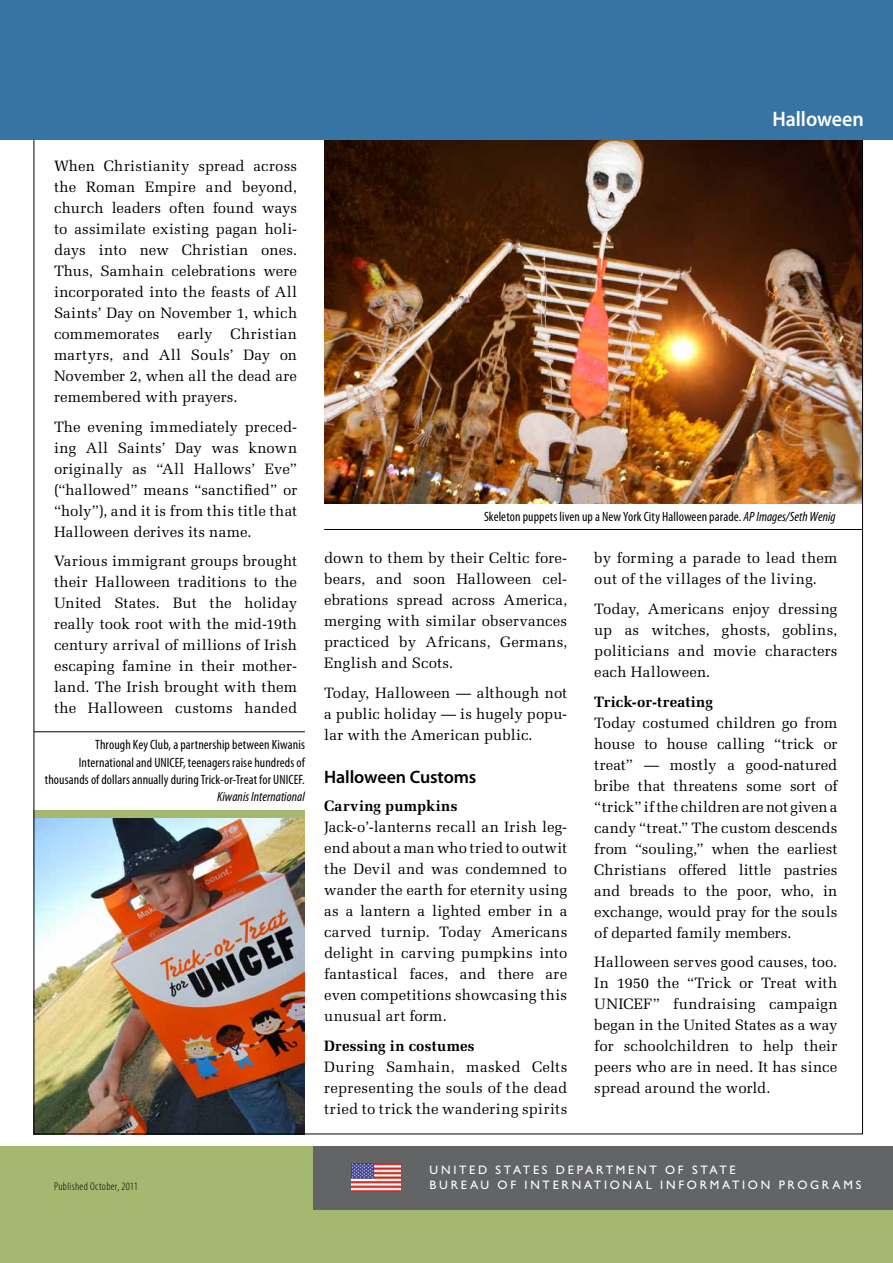
<style>
.page{position:relative;width:893px;height:1263px;background:#fff}
.page>*{position:absolute;margin:0;border:0;box-sizing:border-box;transform-origin:0 0}
.t1{font:600 21px "Myriad Pro";color:#fff;scale:.95 1}
.t2{font:600 18px "Myriad Pro";letter-spacing:-.005em;color:#000}
.t3{font:15px/21px "Melior LT Std";letter-spacing:.01em;color:#000;text-align:justify}
.t4{font:700 15px "Melior LT Std";letter-spacing:.015em;color:#000}
.t5{font:condensed 13.5px/17.2px "Myriad Pro";letter-spacing:.005em;color:#000;text-align:right}
.t6{font:italic condensed 13.5px "Myriad Pro";letter-spacing:.005em;color:#000}
.t7{font:12.3px "Gill Sans Std";letter-spacing:.22em;color:#fff}
.t8{font:300 condensed 11.25px "Myriad Pro";letter-spacing:.03em;color:#000}
.s1{font-style:italic}
</style>
<div class="page">
<img style="left:36px;top:818px;width:269px;height:314px">
<hr style="left:34px;top:731px;width:271px;height:1px;background:#000">
<div style="left:34px;top:811px;width:271px;height:7px;background:#a4b96f"></div>
<img style="left:324px;top:139px;width:537px;height:365px">
<div style="left:0;top:0;width:893px;height:139px;background:#3874a3"></div>
<hr style="left:324px;top:529px;width:539px;height:1px;background:#000">
<div style="left:0;top:1146px;width:893px;height:117px;background:#a4b96f"></div>
<div style="left:313px;top:1146px;width:580px;height:63px;background:#636466"></div>
<img style="left:351px;top:1164px;width:49px;height:28px">
<h1 class="t1" style="left:772px;top:107px;width:98px">Halloween</h1>
<p class="t3" style="left:54px;top:155px;width:245px">When Christianity spread across the Roman Empire and beyond, church leaders often found ways to assimilate existing pagan holi&shy;days into new Christian ones.<br>Thus, Samhain celebrations were incorporated into the feasts of All Saints’ Day on November 1, which commemorates early Christian martyrs, and All Souls’ Day on November 2, when all the dead are remembered with prayers.</p>
<p class="t3" style="left:54px;top:416px;width:245px">The evening immediately preced&shy;ing All Saints’ Day was known originally as “All Hallows’ Eve” (“hallowed” means “sanctified” or “holy”), and it is from this title that Halloween derives its name.</p>
<p class="t3" style="left:54px;top:551px;width:245px">Various immigrant groups brought their Halloween traditions to the United States. But the holiday really took root with the mid-19th century arrival of millions of Irish escaping famine in their mother&shy;land. The Irish brought with them the Halloween customs handed</p>
<p class="t3" style="left:324px;top:548px;width:245px">down to them by their Celtic fore&shy;bears, and soon Halloween cel&shy;ebrations spread across America, merging with similar observances practiced by Africans, Germans, English and Scots.</p>
<p class="t5" style="left:484px;top:508px;width:353px">Skeleton puppets liven up a New York City Halloween parade. <span class="s1">AP Images/Seth Wenig</span></p>
<p class="t3" style="left:594px;top:548px;width:245px">by forming a parade to lead them out of the villages of the living.</p>
<p class="t3" style="left:594px;top:598px;width:245px">Today, Americans enjoy dressing up as witches, ghosts, goblins, politicians and movie characters each Halloween.</p>
<p class="t4" style="left:594px;top:693px;width:120px">Trick-or-treating</p>
<p class="t3" style="left:594px;top:712px;width:245px">Today costumed children go from house to house calling “trick or treat” — mostly a good-natured bribe that threatens some sort of “trick” if the children are not given a candy “treat.” The custom descends from “souling,” when the earliest Christians offered little pastries and breads to the poor, who, in exchange, would pray for the souls of departed family members.</p>
<p class="t3" style="left:594px;top:952px;width:245px">Halloween serves good causes, too.<br>In 1950 the “Trick or Treat with UNICEF” fundraising campaign began in the United States as a way for schoolchildren to help their peers who are in need. It has since spread around the world.</p>
<p class="t3" style="left:324px;top:682px;width:245px">Today, Halloween — although not a public holiday — is hugely popu&shy;lar with the American public.</p>
<p class="t2" style="left:324px;top:767px;width:154px">Halloween Customs</p>
<p class="t4" style="left:324px;top:797px;width:135px">Carving pumpkins</p>
<p class="t3" style="left:324px;top:816px;width:245px">Jack-o’-lanterns recall an Irish leg&shy;end about a man who tried to outwit the Devil and was condemned to wander the earth for eternity using as a lantern a lighted ember in a carved turnip. Today Americans delight in carving pumpkins into fantastical faces, and there are even competitions showcasing this unusual art form.</p>
<p class="t4" style="left:324px;top:1036px;width:152px">Dressing in costumes</p>
<p class="t3" style="left:324px;top:1056px;width:245px">During Samhain, masked Celts representing the souls of the dead tried to trick the wandering spirits</p>
<p class="t5" style="left:45px;top:736px;width:262px">Through Key Club, a partnership between Kiwanis<br>International and UNICEF, teenagers raise hundreds of thousands of dollars annually during Trick-or-Treat for UNICEF.</p>
<p class="t6" style="left:217px;top:789px;width:89px">Kiwanis International</p>
<p class="t7" style="left:429px;top:1163px;width:308px">UNITED STATES DEPARTMENT OF STATE</p>
<p class="t8" style="left:54px;top:1180px;width:85px">Published October, 2011</p>
<p class="t7" style="left:429px;top:1178px;width:434px">BU REAU OF INTERNATIONAL INFORMATION PROGRAMS</p>
</div>
